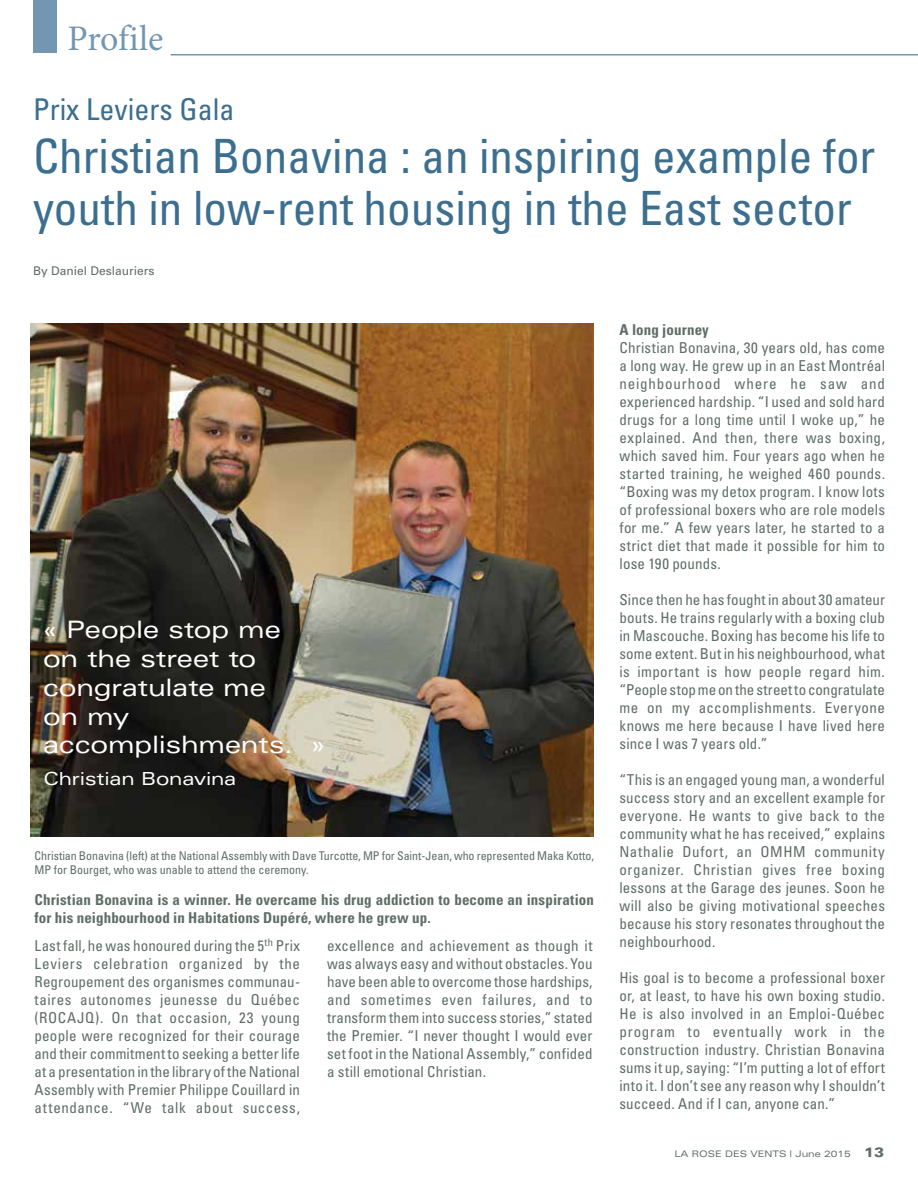
<style>
.page{position:relative;width:918px;height:1188px;background:#fff}
.page>*{position:absolute;margin:0;border:0;box-sizing:border-box;transform-origin:0 0}
.t1{font:condensed 47.25px/52.5px "Univers";color:#3b6e8f}
.t2{font:36px "Minion Pro";letter-spacing:-.005em;color:#7396b2}
.t3{font:condensed 30px "Univers";color:#3b6e8f}
.t4{font:expanded 24px/28.8px "Univers";letter-spacing:-.01em;color:#fff}
.t5{font:expanded 18px "Univers";letter-spacing:-.01em;color:#fff}
.t6{font:condensed 15px/18px "Univers";letter-spacing:.01em;color:#5e6e66;text-align:justify}
.t7{font:700 condensed 15px/18px "Univers";letter-spacing:.01em;color:#5e6e66}
.t8{font:condensed 12px/14.4px "Univers";letter-spacing:-.005em;color:#5e6e66}
.t9{font:12px "Univers";color:#5e6e66}
.t10{font:expanded 9px "Univers";color:#5e6e66}
.s1{font-weight:900;font-size:13.5px}
</style>
<div class="page">
<div style="left:33px;top:0;width:23px;height:53px;background:#7396b2"></div>
<img style="left:30px;top:323px;width:564px;height:513px">
<hr style="left:171px;top:54px;width:747px;height:2px;background:#7396b2">
<h2 class="t2" style="left:68px;top:15px;width:98px">Profile</h2>
<h3 class="t3" style="left:33px;top:91px;width:203px">Prix Leviers Gala</h3>
<h1 class="t1" style="left:33px;top:129px;width:844px">Christian Bonavina : an inspiring example for youth in low-rent housing in the East sector</h1>
<p class="t9" style="left:33px;top:263px;width:123px">By Daniel Deslauriers</p>
<h3 class="t4" style="left:43px;top:615px;width:284px">« People stop me<br>on the street to congratulate me<br>on my accomplishments. »</h3>
<p class="t5" style="left:43px;top:768px;width:195px">Christian Bonavina</p>
<p class="t8" style="left:35px;top:848px;width:561px">Christian Bonavina (left) at the National Assembly with Dave Turcotte, MP for Saint-Jean, who represented Maka Kotto,<br>MP for Bourget, who was unable to attend the ceremony.</p>
<p class="t7" style="left:35px;top:890px;width:561px">Christian Bonavina is a winner. He overcame his drug addiction to become an inspiration for his neighbourhood in Habitations Dupéré, where he grew up.</p>
<p class="t6" style="left:35px;top:936px;width:267px">Last fall, he was honoured during the 5<sup>th</sup> Prix Leviers celebration organized by the Regroupement des organismes communau&shy;taires autonomes jeunesse du Québec (ROCAJQ). On that occasion, 23 young people were recognized for their courage and their commitment to seeking a better life at a presentation in the library of the National Assembly with Premier Philippe Couillard in attendance. “We talk about success,</p>
<p class="t6" style="left:327px;top:936px;width:267px">excellence and achievement as though it was always easy and without obstacles. You have been able to overcome those hardships, and sometimes even failures, and to transform them into success stories,” stated the Premier. “I never thought I would ever set foot in the National Assembly,” confided a still emotional Christian.</p>
<p class="t7" style="left:620px;top:320px;width:91px">A long journey</p>
<p class="t6" style="left:620px;top:338px;width:267px">Christian Bonavina, 30 years old, has come a long way. He grew up in an East Montréal neighbourhood where he saw and experienced hardship. “I used and sold hard drugs for a long time until I woke up,” he explained. And then, there was boxing, which saved him. Four years ago when he started training, he weighed 460 pounds. “Boxing was my detox program. I know lots of professional boxers who are role models for me.” A few years later, he started to a strict diet that made it possible for him to lose 190 pounds.</p>
<p class="t6" style="left:620px;top:590px;width:267px">Since then he has fought in about 30 amateur bouts. He trains regularly with a boxing club in Mascouche. Boxing has become his life to some extent. But in his neighbourhood, what is important is how people regard him. “People stop me on the street to congratulate me on my accomplishments. Everyone knows me here because I have lived here since I was 7 years old.”</p>
<p class="t6" style="left:620px;top:770px;width:267px">“This is an engaged young man, a wonderful success story and an excellent example for everyone. He wants to give back to the community what he has received,” explains Nathalie Dufort, an OMHM community organizer. Christian gives free boxing lessons at the Garage des jeunes. Soon he will also be giving motivational speeches because his story resonates throughout the neighbourhood.</p>
<p class="t6" style="left:620px;top:968px;width:267px">His goal is to become a professional boxer or, at least, to have his own boxing studio.<br>He is also involved in an Emploi-Québec program to eventually work in the construction industry. Christian Bonavina sums it up, saying: “I’m putting a lot of effort into it. I don’t see any reason why I shouldn’t succeed. And if I can, anyone can.”</p>
<p class="t10" style="left:675px;top:1148px;width:211px">LA ROSE DES VENTS | June 2015 <span class="s1">13</span></p>
</div>
